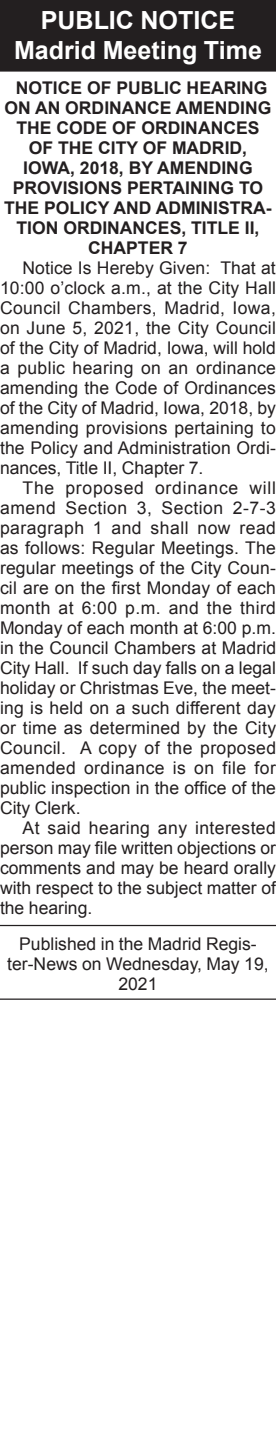
<style>
.page{position:relative;width:276px;height:1440px;background:#fff}
.page>*{position:absolute;margin:0;border:0;box-sizing:border-box;transform-origin:0 0}
.Reversed_Heading_Tit{font:700 25px "Arial";color:#fff}
.Reversed_Heading_All{font:700 25px "Arial";color:#fff}
._1_Column_Arial{font:17.5px/20px "Arial";color:#231f20;text-align:justify}
._2nd_Heading{font:700 17.5px/20px "Arial";color:#231f20;text-align:center}
.footer_long{font:17.5px/20px "Arial";color:#231f20;text-align:center}
</style>
<div class="page">
<div style="left:0;top:0;width:275px;height:42px;background:#231f20"></div>
<div style="left:0;top:29px;width:275px;height:43px;background:#231f20"></div>
<hr style="left:0;top:925px;width:275px;height:1px;background:#231f20">
<hr style="left:0;top:999px;width:275px;height:1px;background:#231f20">
<p class="Reversed_Heading_All" style="left:41px;top:3px;width:195px">PUBLIC NOTICE</p>
<p class="Reversed_Heading_Tit" style="left:14px;top:33px;width:249px">Madrid Meeting Time</p>
<p class="_2nd_Heading" style="left:4px;top:78px;width:268px">NOTICE OF PUBLIC HEARING<br>ON AN ORDINANCE AMENDING<br>THE CODE OF ORDINANCES<br>OF THE CITY OF MADRID,<br>IOWA, 2018, BY AMENDING<br>PROVISIONS PERTAINING TO<br>THE POLICY AND ADMINISTRA-<br>TION ORDINANCES, TITLE II,<br>CHAPTER 7</p>
<p class="_1_Column_Arial" style="left:0;top:258px;width:277px;text-indent:22px">Notice Is Hereby Given: That at 10:00 o’clock a.m., at the City Hall Council Chambers, Madrid, Iowa, on June 5, 2021, the City Council of the City of Madrid, Iowa, will hold a public hearing on an ordinance amending the Code of Ordinances of the City of Madrid, Iowa, 2018, by amending provisions pertaining to the Policy and Administration Ordi&shy;nances, Title II, Chapter 7.</p>
<p class="_1_Column_Arial" style="left:0;top:478px;width:277px;text-indent:22px">The proposed ordinance will amend Section 3, Section 2-7-3 paragraph 1 and shall now read as follows: Regular Meetings. The regular meetings of the City Coun&shy;cil are on the first Monday of each month at 6:00 p.m. and the third Monday of each month at 6:00 p.m. in the Council Chambers at Madrid City Hall. If such day falls on a legal holiday or Christmas Eve, the meet&shy;ing is held on a such different day or time as determined by the City Council. A copy of the proposed amended ordinance is on file for public inspection in the office of the City Clerk.</p>
<p class="_1_Column_Arial" style="left:0;top:818px;width:277px;text-indent:22px">At said hearing any interested person may file written objections or comments and may be heard orally with respect to the subject matter of the hearing.</p>
<p class="footer_long" style="left:7px;top:934px;width:262px">Published in the Madrid Regis&shy;ter-News on Wednesday, May 19,<br>2021</p>
</div>
